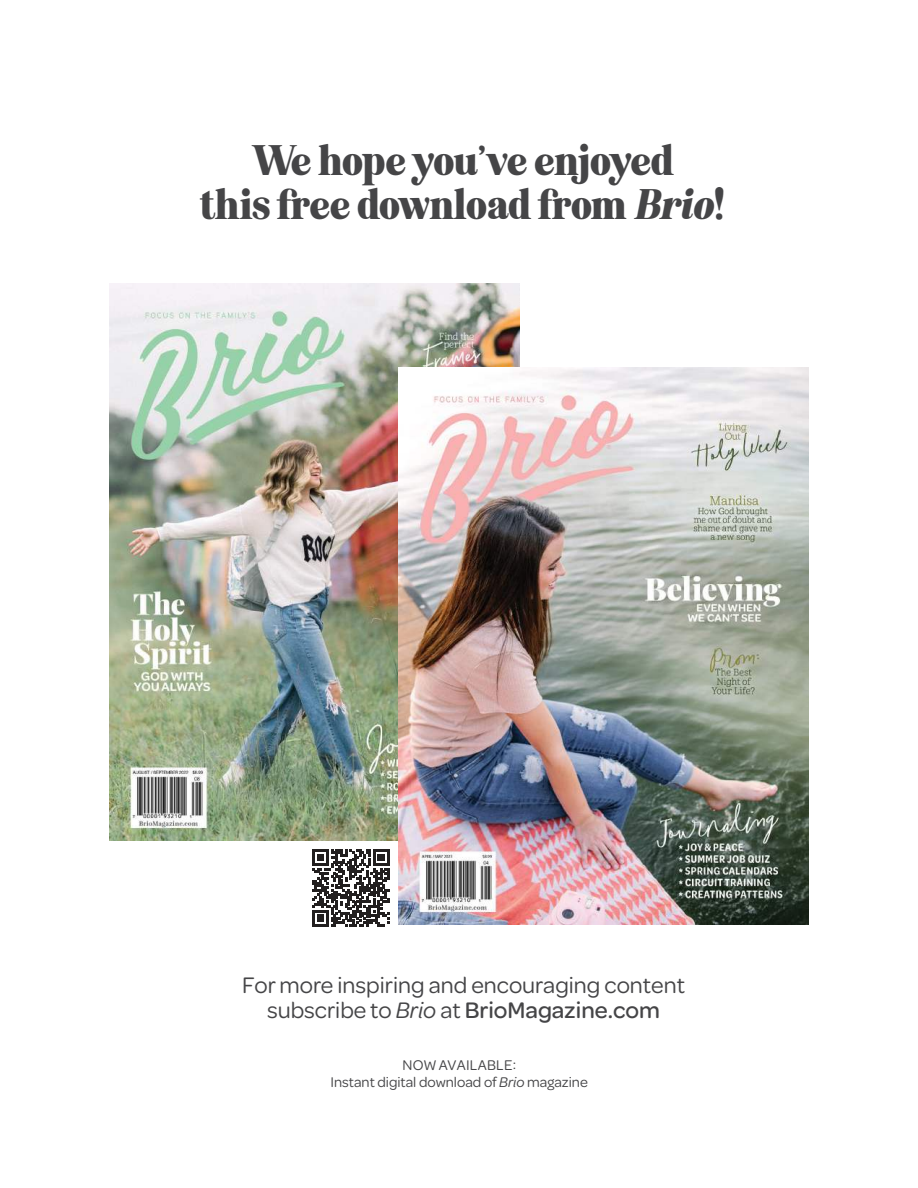
<style>
.page{position:relative;width:918px;height:1188px;background:#fff}
.page>*{position:absolute;margin:0;border:0;box-sizing:border-box;transform-origin:0 0}
.t1{font:900 39px/43.8px "Eighties Comeback";letter-spacing:-.005em;color:#454547;text-align:center}
.t2{font:24px/25.5px "Omnes";color:#454547;text-align:center}
.t3{font:15px/16.5px "Omnes";color:#454547;text-align:center}
.s1{font-family:"Eighties Comeback It"}
.s2{font-style:italic}
.s3{font-weight:500}
</style>
<div class="page">
<img style="left:109px;top:284px;width:410px;height:557px">
<img style="left:399px;top:367px;width:410px;height:557px">
<svg style="left:312px;top:849px;width:77px;height:77px"></svg>
<h1 class="t1" style="left:201px;top:142px;width:527px">We hope you’ve enjoyed<br>this free download from <span class="s1">Brio</span>!</h1>
<p class="t2" style="left:242px;top:974px;width:444px">For more inspiring and encouraging content subscribe to <span class="s2">Brio</span> at <span class="s3">BrioMagazine.com</span></p>
<p class="t3" style="left:331px;top:1058px;width:259px">NOW AVAILABLE:<br>Instant digital download of <span class="s2">Brio</span> magazine</p>
</div>
